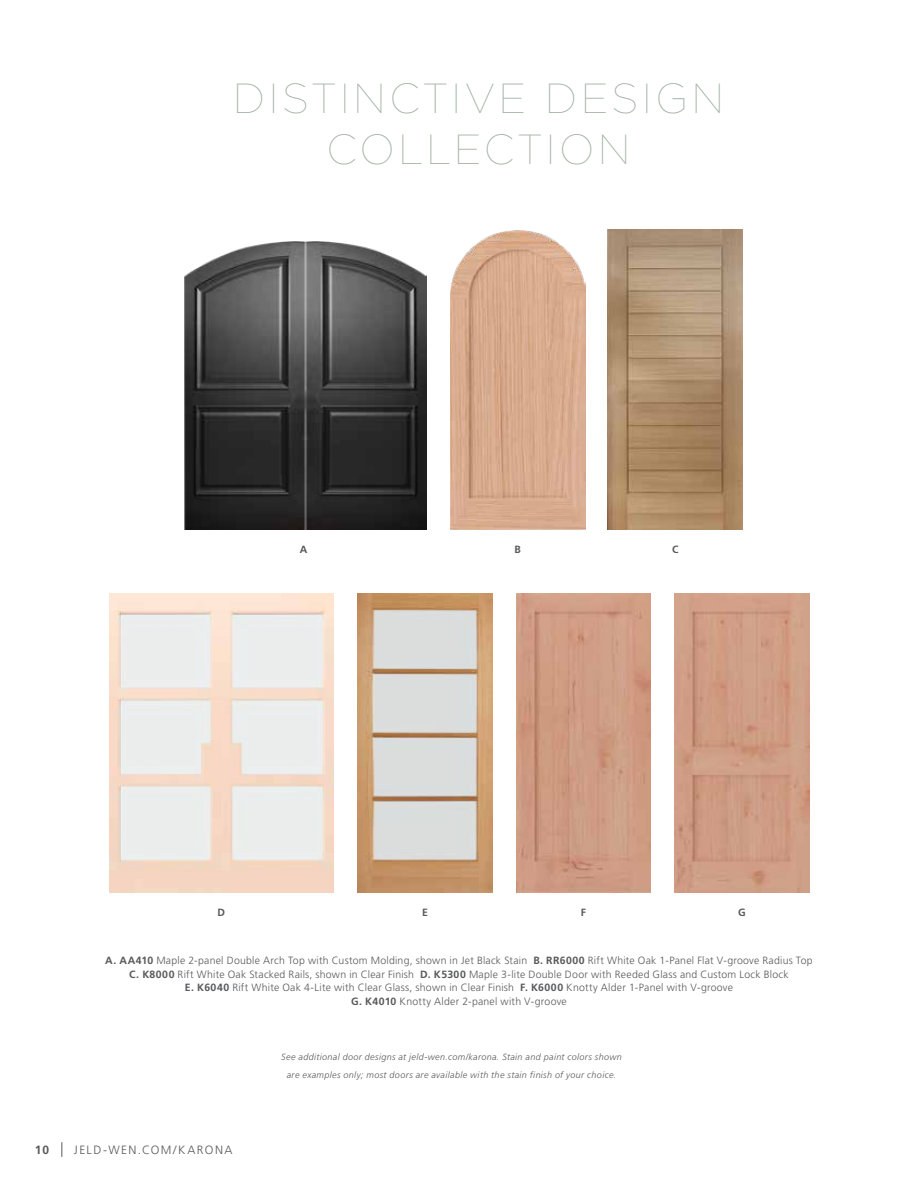
<style>
.page{position:relative;width:918px;height:1188px;background:#fff}
.page>*{position:absolute;margin:0;border:0;box-sizing:border-box;transform-origin:0 0}
.t1{font:100 42px/50.4px "Gotham";letter-spacing:.08em;color:#a1b1a1;text-align:center}
.t2{font:300 12px "Frutiger LT Std";letter-spacing:.12em;color:#58595b}
.t3{font:700 12px "Frutiger LT Std";color:#58595b}
.t4{font:300 10.5px/13.5px "Frutiger LT Std";letter-spacing:.02em;color:#58595b;text-align:center}
.t5{font:700 10.5px "Frutiger LT Std";color:#58595b}
.t6{font:italic 300 9px/18px "Frutiger LT Std";letter-spacing:.04em;color:#58595b;text-align:center}
.s1{font-weight:700}
</style>
<div class="page">
<img style="left:185px;top:242px;width:241px;height:287px">
<img style="left:451px;top:231px;width:134px;height:298px">
<img style="left:608px;top:230px;width:135px;height:299px">
<img style="left:109px;top:593px;width:224px;height:299px">
<img style="left:358px;top:593px;width:134px;height:299px">
<img style="left:516px;top:593px;width:135px;height:299px">
<img style="left:675px;top:593px;width:134px;height:299px">
<svg style="left:61px;top:1142px;width:1px;height:15px"></svg>
<h1 class="t1" style="left:233px;top:73px;width:493px">DISTINCTIVE DESIGN<br>COLLECTION</h1>
<p class="t5" style="left:300px;top:543px;width:9px">A</p>
<p class="t5" style="left:514px;top:543px;width:8px">B</p>
<p class="t5" style="left:672px;top:543px;width:8px">C</p>
<p class="t5" style="left:217px;top:906px;width:9px">D</p>
<p class="t5" style="left:422px;top:906px;width:7px">E</p>
<p class="t5" style="left:581px;top:906px;width:7px">F</p>
<p class="t5" style="left:738px;top:906px;width:9px">G</p>
<p class="t4" style="left:105px;top:954px;width:709px"><span class="s1">A. AA410</span> Maple 2-panel Double Arch Top with Custom Molding, shown in Jet Black Stain <span class="s1">B. RR6000</span> Rift White Oak 1-Panel Flat V-groove Radius Top <span class="s1">C. K8000</span> Rift White Oak Stacked Rails, shown in Clear Finish <span class="s1">D. K5300</span> Maple 3-lite Double Door with Reeded Glass and Custom Lock Block<br><span class="s1">E. K6040</span> Rift White Oak 4-Lite with Clear Glass, shown in Clear Finish <span class="s1">F. K6000</span> Knotty Alder 1-Panel with V-groove<br><span class="s1">G. K4010</span> Knotty Alder 2-panel with V-groove</p>
<p class="t3" style="left:35px;top:1143px;width:16px">10</p>
<p class="t2" style="left:74px;top:1143px;width:160px">JELD-WEN.COM/KARONA</p>
<p class="t6" style="left:281px;top:1048px;width:342px">See additional door designs at jeld-wen.com/karona. Stain and paint colors shown are examples only; most doors are available with the stain finish of your choice.</p>
</div>
